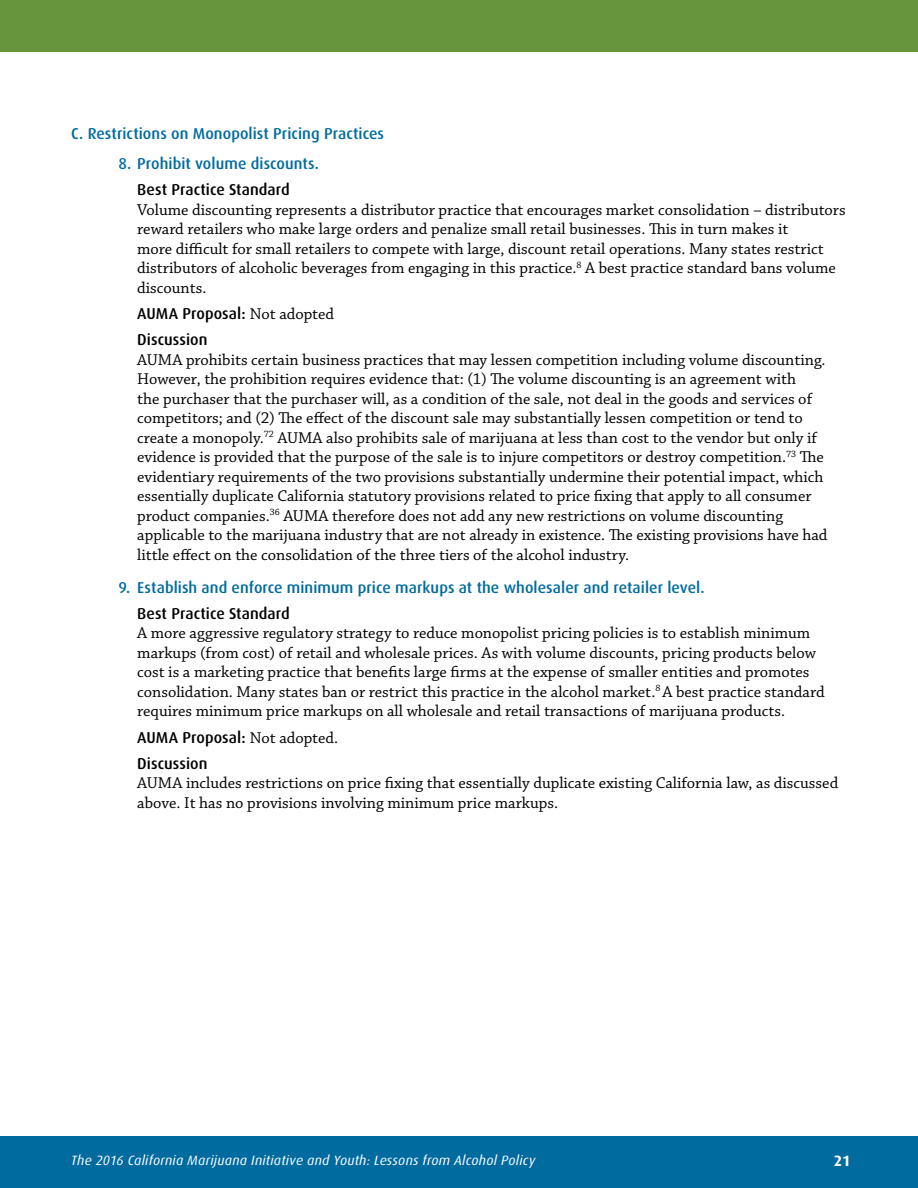
<style>
.page{position:relative;width:918px;height:1188px;background:#fff}
.page>*{position:absolute;margin:0;border:0;box-sizing:border-box;transform-origin:0 0}
.t1{font:16.5px/19.5px "Chaparral Pro";color:#000}
.t2{font:500 15.75px "Dax";letter-spacing:.005em;color:#006b9e}
.t3{font:500 15.75px/26.2px "Dax";letter-spacing:.005em;color:#000}
.t4{font:700 15px "Dax";color:#fff}
.t5{font:italic 13.5px "Dax";letter-spacing:.02em;color:#fff}
.s1{font-family:"Chaparral Pro";font-weight:400;font-size:16.5px}
</style>
<div class="page">
<div style="left:0;top:1136px;width:918px;height:52px;background:#006b9e"></div>
<div style="left:0;top:0;width:918px;height:52px;background:#66953d"></div>
<p class="t2" style="left:71px;top:124px;width:314px">C. Restrictions on Monopolist Pricing Practices</p>
<p class="t2" style="left:119px;top:155px;width:202px">8. Prohibit volume discounts.</p>
<p class="t3" style="left:137px;top:177px;width:154px">Best Practice Standard</p>
<p class="t1" style="left:137px;top:200px;width:710px">Volume discounting represents a distributor practice that encourages market consolidation – distributors reward retailers who make large orders and penalize small retail businesses. This in turn makes it<br>more difficult for small retailers to compete with large, discount retail operations. Many states restrict distributors of alcoholic beverages from engaging in this practice.<sup>8</sup> A best practice standard bans volume discounts.</p>
<p class="t3" style="left:137px;top:300px;width:198px">AUMA Proposal: <span class="s1">Not adopted<br></span>Discussion</p>
<p class="t1" style="left:137px;top:350px;width:692px">AUMA prohibits certain business practices that may lessen competition including volume discounting.<br>However, the prohibition requires evidence that: (1) The volume discounting is an agreement with<br>the purchaser that the purchaser will, as a condition of the sale, not deal in the goods and services of competitors; and (2) The effect of the discount sale may substantially lessen competition or tend to create a monopoly.<sup>72</sup> AUMA also prohibits sale of marijuana at less than cost to the vendor but only if evidence is provided that the purpose of the sale is to injure competitors or destroy competition.<sup>73</sup> The evidentiary requirements of the two provisions substantially undermine their potential impact, which essentially duplicate California statutory provisions related to price fixing that apply to all consumer product companies.<sup>36</sup> AUMA therefore does not add any new restrictions on volume discounting applicable to the marijuana industry that are not already in existence. The existing provisions have had little effect on the consolidation of the three tiers of the alcohol industry.</p>
<p class="t2" style="left:119px;top:578px;width:588px">9. Establish and enforce minimum price markups at the wholesaler and retailer level.</p>
<p class="t3" style="left:137px;top:600px;width:154px">Best Practice Standard</p>
<p class="t1" style="left:137px;top:624px;width:689px">A more aggressive regulatory strategy to reduce monopolist pricing policies is to establish minimum markups (from cost) of retail and wholesale prices. As with volume discounts, pricing products below cost is a marketing practice that benefits large firms at the expense of smaller entities and promotes consolidation. Many states ban or restrict this practice in the alcohol market.<sup>8</sup> A best practice standard requires minimum price markups on all wholesale and retail transactions of marijuana products.</p>
<p class="t3" style="left:137px;top:724px;width:202px">AUMA Proposal: <span class="s1">Not adopted.<br></span>Discussion</p>
<p class="t1" style="left:137px;top:774px;width:703px">AUMA includes restrictions on price fixing that essentially duplicate existing California law, as discussed above. It has no provisions involving minimum price markups.</p>
<p class="t5" style="left:71px;top:1153px;width:466px">The 2016 California Marijuana Initiative and Youth: Lessons from Alcohol Policy</p>
<p class="t4" style="left:834px;top:1152px;width:18px">21</p>
</div>
